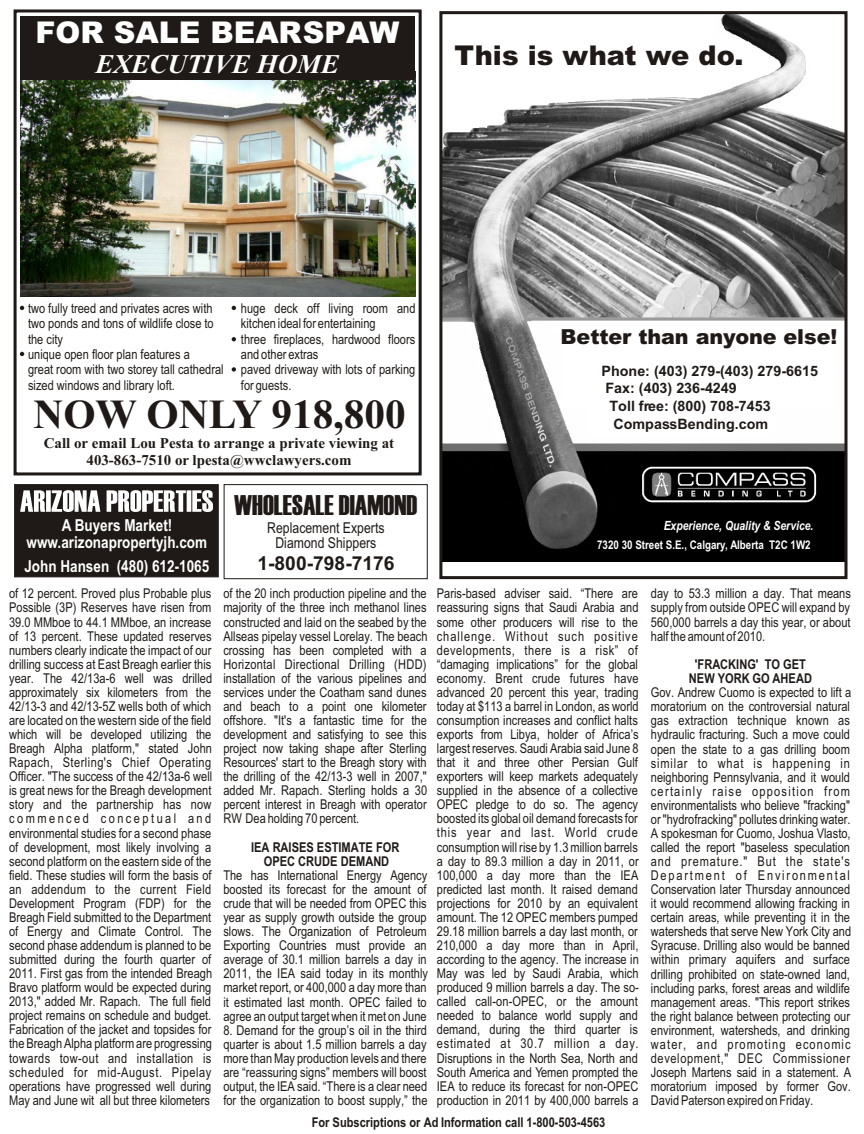
<style>
.page{position:relative;width:864px;height:1134px;background:#fff}
.page>*{position:absolute;margin:0;border:0;box-sizing:border-box;transform-origin:0 0}
.t1{font:700 41.4px "Times New Roman";color:#1f1a17}
.t2{font:900 30px "Arial";color:#fff}
.t3{font:28.5px "Haettenschweiler";color:#1f1a17}
.t4{font:900 27.3px "Arial";color:#1f1a17}
.t5{font:italic 700 27px "Times New Roman";color:#fff}
.t6{font:900 20.7px "Arial";letter-spacing:-.005em;color:#1f1a17}
.t7{font:700 19.35px "Arial";color:#1f1a17}
.t8{font:700 16.5px/16.8px "Arial Narrow";color:#fff;text-align:center}
.t9{font:700 15px/16.5px "Times New Roman";color:#1f1a17;text-align:center}
.t10{font:15px/15.3px "Arial Narrow";color:#1f1a17;text-align:center}
.t11{font:700 14.25px "Arial";color:#1f1a17}
.t12{font:13.5px/14.1px "Arial Narrow";color:#1f1a17;text-align:justify}
.t13{font:700 13.5px/14.2px "Arial Narrow";color:#1f1a17;text-align:center}
.t14{font:italic 700 12.75px "Arial Narrow";color:#fff}
.t15{font:700 12px "Arial Narrow";color:#fff}
</style>
<div class="page">
<img style="left:443px;top:15px;width:401px;height:547px">
<div style="left:439px;top:11px;width:409px;height:568px;border:3px solid #1f1a17"></div>
<div style="left:604px;top:515px;width:237px;height:45px;background:#000"></div>
<div style="left:590px;top:537px;width:237px;height:17px;background:#000"></div>
<div style="left:14px;top:9px;width:408px;height:466px;border:3px solid #1f1a17"></div>
<img style="left:20px;top:79px;width:395px;height:218px">
<div style="left:20px;top:16px;width:395px;height:63px;background:#1f1a17"></div>
<svg style="left:20px;top:306px;width:4px;height:4px"></svg>
<svg style="left:232px;top:306px;width:4px;height:4px"></svg>
<svg style="left:20px;top:352px;width:4px;height:4px"></svg>
<svg style="left:232px;top:337px;width:4px;height:4px"></svg>
<svg style="left:232px;top:367px;width:4px;height:5px"></svg>
<div style="left:14px;top:484px;width:204px;height:93px;background:#1f1a17;border:1px solid #1f1a17"></div>
<svg style="left:20px;top:490px;width:193px;height:22px"></svg>
<div style="left:224px;top:484px;width:203px;height:95px;border:1px solid #1f1a17"></div>
<h2 class="t2" style="left:35px;top:22px;width:365px">FOR SALE BEARSPAW</h2>
<h3 class="t5" style="left:96px;top:55px;width:245px">EXECUTIVE HOME</h3>
<h3 class="t4" style="left:454px;top:45px;width:291px">This is what we do.</h3>
<p class="t12" style="left:28px;top:302px;width:197px;line-height:15.3px;text-align:left">two fully treed and privates acres with two ponds and tons of wildlife close to the city<br>unique open floor plan features a<br>great room with two storey tall cathedral sized windows and library loft.</p>
<p class="t12" style="left:241px;top:302px;width:176px;line-height:15.3px;text-align:left">huge deck off living room and kitchen ideal for entertaining<br>three fireplaces, hardwood floors and other extras<br>paved driveway with lots of parking for guests.</p>
<h1 class="t1" style="left:34px;top:400px;width:374px">NOW ONLY 918,800</h1>
<p class="t9" style="left:44px;top:436px;width:352px">Call or email Lou Pesta to arrange a private viewing at<br>403-863-7510 or lpesta@wwclawyers.com</p>
<h3 class="t6" style="left:561px;top:329px;width:278px">Better than anyone else!</h3>
<p class="t11" style="left:602px;top:366px;width:218px">Phone: (403) 279-(403) 279-6615</p>
<p class="t11" style="left:606px;top:383px;width:133px">Fax: (403) 236-4249</p>
<p class="t11" style="left:610px;top:401px;width:163px">Toll free: (800) 708-7453</p>
<p class="t11" style="left:614px;top:418px;width:156px">CompassBending.com</p>
<h3 class="t3" style="left:234px;top:495px;width:185px">WHOLESALE DIAMOND</h3>
<p class="t8" style="left:27px;top:518px;width:182px">A Buyers Market! www.arizonapropertyjh.com</p>
<p class="t8" style="left:24px;top:559px;width:186px">John Hansen (480) 612-1065</p>
<h3 class="t7" style="left:257px;top:556px;width:139px">1-800-798-7176</h3>
<p class="t10" style="left:267px;top:521px;width:119px">Replacement Experts<br>Diamond Shippers</p>
<p class="t12" style="left:9px;top:588px;width:205px">of 12 percent. Proved plus Probable plus Possible (3P) Reserves have risen from 39.0 MMboe to 44.1 MMboe, an increase of 13 percent. These updated reserves numbers clearly indicate the impact of our drilling success at East Breagh earlier this year. The 42/13a-6 well was drilled approximately six kilometers from the 42/13-3 and 42/13-5Z wells both of which are located on the western side of the field which will be developed utilizing the Breagh Alpha platform," stated John Rapach, Sterling's Chief Operating Officer. "The success of the 42/13a-6 well is great news for the Breagh development story and the partnership has now commenced conceptual and environmental studies for a second phase of development, most likely involving a second platform on the eastern side of the field. These studies will form the basis of an addendum to the current Field Development Program (FDP) for the Breagh Field submitted to the Department of Energy and Climate Control. The second phase addendum is planned to be submitted during the fourth quarter of 2011. First gas from the intended Breagh Bravo platform would be expected during 2013," added Mr. Rapach. The full field project remains on schedule and budget.<br>Fabrication of the jacket and topsides for the Breagh Alpha platform are progressing towards tow-out and installation is scheduled for mid-August. Pipelay operations have progressed well during May and June wit all but three kilometers</p>
<p class="t12" style="left:223px;top:588px;width:206px">of the 20 inch production pipeline and the majority of the three inch methanol lines constructed and laid on the seabed by the Allseas pipelay vessel Lorelay. The beach crossing has been completed with a Horizontal Directional Drilling (HDD) installation of the various pipelines and services under the Coatham sand dunes and beach to a point one kilometer offshore. "It's a fantastic time for the development and satisfying to see this project now taking shape after Sterling Resources' start to the Breagh story with the drilling of the 42/13-3 well in 2007," added Mr. Rapach. Sterling holds a 30 percent interest in Breagh with operator RW Dea holding 70 percent.</p>
<p class="t13" style="left:251px;top:841px;width:150px">IEA RAISES ESTIMATE FOR<br>OPEC CRUDE DEMAND</p>
<p class="t12" style="left:223px;top:869px;width:206px">The has International Energy Agency boosted its forecast for the amount of crude that will be needed from OPEC this year as supply growth outside the group slows. The Organization of Petroleum Exporting Countries must provide an average of 30.1 million barrels a day in 2011, the IEA said today in its monthly market report, or 400,000 a day more than it estimated last month. OPEC failed to agree an output target when it met on June</p>
<p class="t12" style="left:223px;top:1024px;width:206px">8. Demand for the group’s oil in the third quarter is about 1.5 million barrels a day more than May production levels and there are “reassuring signs” members will boost output, the IEA said. “There is a clear need for the organization to boost supply,” the</p>
<p class="t14" style="left:664px;top:520px;width:151px">Experience, Quality &amp; Service.</p>
<p class="t15" style="left:597px;top:540px;width:215px">7320 30 Street S.E., Calgary, Alberta T2C 1W2</p>
<p class="t14" style="left:590px;top:541px;width:228px">7320 30 Street S.E., Calgary, Alberta T2C 1W2</p>
<p class="t12" style="left:437px;top:588px;width:203px">Paris-based adviser said. “There are reassuring signs that Saudi Arabia and some other producers will rise to the challenge. Without such positive developments, there is a risk” of “damaging implications” for the global economy. Brent crude futures have advanced 20 percent this year, trading today at $113 a barrel in London, as world consumption increases and conflict halts exports from Libya, holder of Africa’s largest reserves. Saudi Arabia said June 8 that it and three other Persian Gulf exporters will keep markets adequately supplied in the absence of a collective OPEC pledge to do so. The agency boosted its global oil demand forecasts for this year and last. World crude consumption will rise by 1.3 million barrels a day to 89.3 million a day in 2011, or 100,000 a day more than the IEA predicted last month. It raised demand projections for 2010 by an equivalent amount. The 12 OPEC members pumped 29.18 million barrels a day last month, or 210,000 a day more than in April, according to the agency. The increase in May was led by Saudi Arabia, which produced 9 million barrels a day. The so&shy;called call-on-OPEC, or the amount needed to balance world supply and demand, during the third quarter is estimated at 30.7 million a day.<br>Disruptions in the North Sea, North and South America and Yemen prompted the IEA to reduce its forecast for non-OPEC production in 2011 by 400,000 barrels a</p>
<p class="t12" style="left:651px;top:588px;width:202px">day to 53.3 million a day. That means supply from outside OPEC will expand by 560,000 barrels a day this year, or about half the amount of 2010.</p>
<p class="t13" style="left:689px;top:658px;width:125px">'FRACKING' TO GET<br>NEW YORK GO AHEAD</p>
<p class="t12" style="left:651px;top:687px;width:202px">Gov. Andrew Cuomo is expected to lift a moratorium on the controversial natural gas extraction technique known as hydraulic fracturing. Such a move could open the state to a gas drilling boom similar to what is happening in neighboring Pennsylvania, and it would certainly raise opposition from environmentalists who believe "fracking" or "hydrofracking" pollutes drinking water.<br>A spokesman for Cuomo, Joshua Vlasto, called the report "baseless speculation and premature." But the state's Department of Environmental Conservation later Thursday announced it would recommend allowing fracking in certain areas, while preventing it in the watersheds that serve New York City and Syracuse. Drilling also would be banned within primary aquifers and surface drilling prohibited on state-owned land, including parks, forest areas and wildlife management areas. "This report strikes the right balance between protecting our environment, watersheds, and drinking water, and promoting economic development," DEC Commissioner Joseph Martens said in a statement. A moratorium imposed by former Gov.<br>David Paterson expired on Friday.</p>
<p class="t13" style="left:312px;top:1117px;width:295px">For Subscriptions or Ad Information call 1-800-503-4563</p>
</div>
